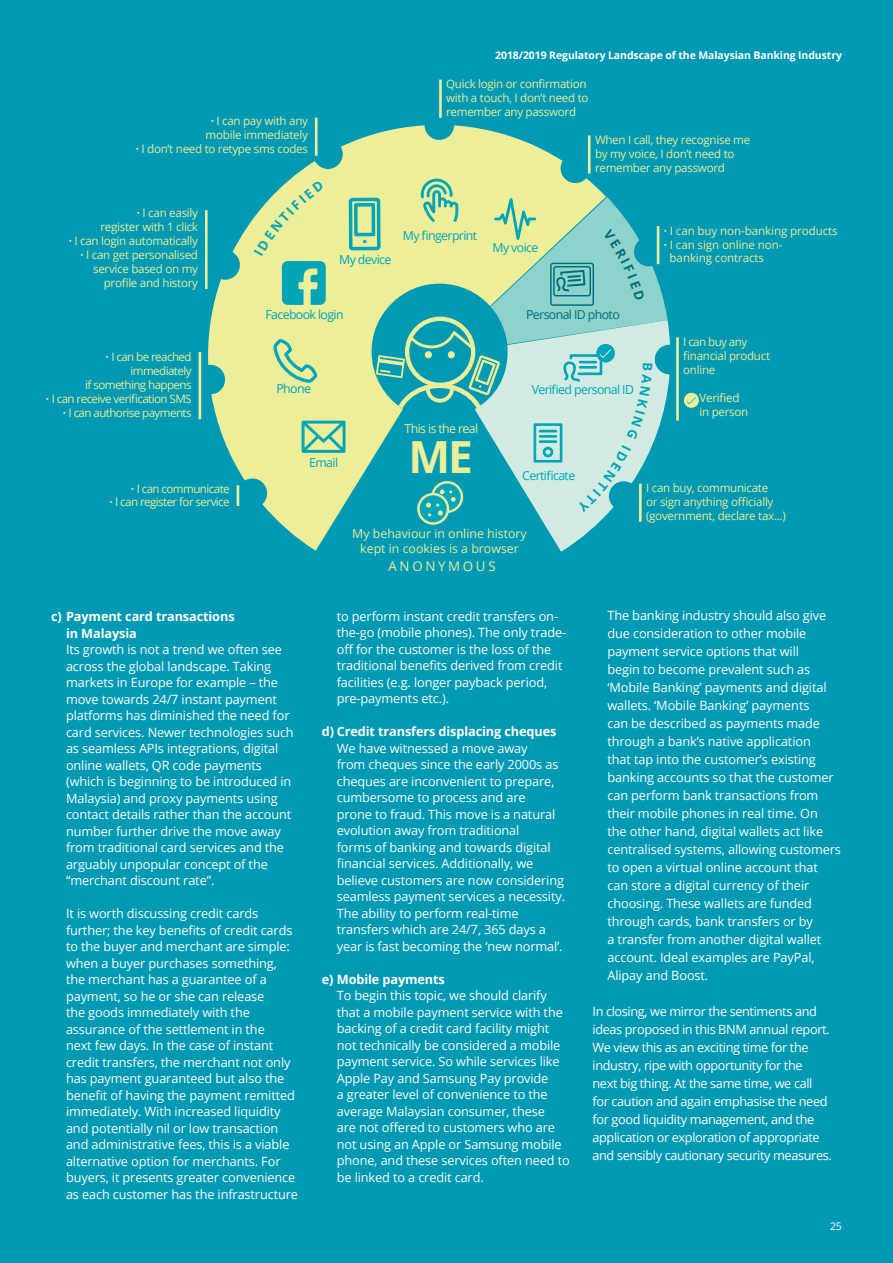
<style>
.page{position:relative;width:893px;height:1263px;background:#0099b3}
.page>*{position:absolute;margin:0;border:0;box-sizing:border-box;transform-origin:0 0}
.t1{font:700 44.25px "Open Sans";color:#ecee9a}
.t2{font:13.35px "Open Sans";letter-spacing:.2em;color:#ecee9a}
.t3{font:12.75px/16.5px "Open Sans";letter-spacing:-.01em;color:#fff}
.t4{font:12.75px/18px "Open Sans";letter-spacing:-.03em;color:#fff}
.t5{font:700 12.75px/16.5px "Open Sans";letter-spacing:-.01em;color:#fff}
.t6{font:12.3px "Open Sans";letter-spacing:-.05em;color:#00a5b8}
.t7{font:12.3px/14.9px "Open Sans";color:#ecee9a;text-align:center}
.t8{font:12.3px "Open Sans";letter-spacing:-.05em;color:#006f79}
.t9{font:12.3px "Open Sans";letter-spacing:-.05em;color:#ecee9a}
.t10{font:11.55px/14px "Open Sans";letter-spacing:-.025em;color:#ecee9a}
.t11{font:11.55px/14px "Open Sans";letter-spacing:-.05em;color:#ecee9a;text-align:right}
.t12{font:700 10.5px "Open Sans";letter-spacing:-.01em;color:#fff}
.t13{font:10.5px "Open Sans";color:#fff}
.s1{font-weight:700}
</style>
<div class="page">
<svg style="left:208px;top:125px;width:380px;height:426px"></svg>
<svg style="left:475px;top:323px;width:195px;height:229px"></svg>
<svg style="left:418px;top:494px;width:30px;height:29px"></svg>
<div style="left:417px;top:493px;width:32px;height:32px;border:2px solid #ecee9a;border-radius:50%"></div>
<hr style="left:439px;top:80px;width:3px;height:38px;background:#ecee9a">
<hr style="left:315px;top:118px;width:3px;height:38px;background:#ecee9a">
<hr style="left:205px;top:210px;width:3px;height:79px;background:#ecee9a">
<hr style="left:199px;top:352px;width:2px;height:67px;background:#ecee9a">
<hr style="left:237px;top:485px;width:2px;height:21px;background:#ecee9a">
<hr style="left:588px;top:135px;width:3px;height:39px;background:#ecee9a">
<hr style="left:639px;top:484px;width:3px;height:38px;background:#ecee9a">
<hr style="left:676px;top:337px;width:3px;height:84px;background:#ecee9a">
<svg style="left:683px;top:393px;width:16px;height:15px"></svg>
<svg style="left:254px;top:179px;width:414px;height:337px"></svg>
<p class="t10" style="left:136px;top:113px;width:174px;text-align:right"><span class="s1">·</span> I can pay with any<br>mobile immediately<br><span class="s1">·</span> I don’t need to retype sms codes</p>
<p class="t12" style="left:495px;top:48px;width:348px">2018/2019 Regulatory Landscape of the Malaysian Banking Industry</p>
<p class="t10" style="left:446px;top:77px;width:144px">Quick login or confirmation with a touch, I don’t need to remember any password</p>
<p class="t10" style="left:595px;top:133px;width:157px">When I call, they recognise me by my voice, I don’t need to remember any password</p>
<p class="t10" style="left:69px;top:206px;width:131px;text-align:right"><span class="s1">·</span> I can easily<br>register with 1 click<br><span class="s1">·</span> I can login automatically <span class="s1">·</span> I can get personalised service based on my profile and history</p>
<p class="t11" style="left:46px;top:350px;width:147px"><span class="s1">·</span> I can be reached immediately<br>if something happens<br><span class="s1">·</span> I can receive verification SMS <span class="s1">·</span> I can authorise payments</p>
<p class="t11" style="left:109px;top:481px;width:122px"><span class="s1">·</span> I can communicate<br><span class="s1">·</span> I can register for service</p>
<p class="t6" style="left:339px;top:252px;width:54px">My device</p>
<p class="t6" style="left:403px;top:228px;width:76px">My fingerprint</p>
<p class="t6" style="left:493px;top:239px;width:47px">My voice</p>
<p class="t10" style="left:664px;top:223px;width:175px"><span class="s1">·</span> I can buy non-banking products</p>
<p class="t10" style="left:664px;top:237px;width:120px"><span class="s1">·</span> I can sign online non-</p>
<p class="t10" style="left:670px;top:251px;width:96px">banking contracts</p>
<p class="t6" style="left:265px;top:306px;width:80px">Facebook login</p>
<p class="t6" style="left:276px;top:380px;width:36px">Phone</p>
<p class="t6" style="left:309px;top:454px;width:30px">Email</p>
<p class="t9" style="left:405px;top:420px;width:75px">This is the real</p>
<h1 class="t1" style="left:409px;top:425px;width:66px">ME</h1>
<p class="t8" style="left:526px;top:306px;width:95px">Personal ID photo</p>
<p class="t6" style="left:532px;top:381px;width:104px">Verified personal ID</p>
<p class="t10" style="left:683px;top:335px;width:88px">I can buy any financial product online</p>
<p class="t10" style="left:700px;top:390px;width:50px">Verified in person</p>
<p class="t6" style="left:522px;top:467px;width:54px">Certificate</p>
<p class="t10" style="left:646px;top:481px;width:141px">I can buy, communicate<br>or sign anything officially (government, declare tax...)</p>
<p class="t5" style="left:66px;top:608px;width:170px;text-indent:-15px">c) Payment card transactions in Malaysia</p>
<p class="t3" style="left:66px;top:641px;width:229px">Its growth is not a trend we often see across the global landscape. Taking markets in Europe for example – the move towards 24/7 instant payment platforms has diminished the need for card services. Newer technologies such as seamless APIs integrations, digital online wallets, QR code payments (which is beginning to be introduced in Malaysia) and proxy payments using contact details rather than the account number further drive the move away from traditional card services and the arguably unpopular concept of the “merchant discount rate”.</p>
<p class="t3" style="left:66px;top:905px;width:233px">It is worth discussing credit cards further; the key benefits of credit cards to the buyer and merchant are simple: when a buyer purchases something, the merchant has a guarantee of a payment, so he or she can release<br>the goods immediately with the assurance of the settlement in the<br>next few days. In the case of instant credit transfers, the merchant not only has payment guaranteed but also the benefit of having the payment remitted immediately. With increased liquidity and potentially nil or low transaction and administrative fees, this is a viable alternative option for merchants. For buyers, it presents greater convenience as each customer has the infrastructure</p>
<p class="t7" style="left:352px;top:526px;width:176px">My behaviour in online history kept in cookies is a browser</p>
<p class="t2" style="left:389px;top:557px;width:109px">ANONYMOUS</p>
<p class="t3" style="left:337px;top:608px;width:231px">to perform instant credit transfers on&shy;the-go (mobile phones). The only trade&shy;off for the customer is the loss of the traditional benefits derived from credit facilities (e.g. longer payback period, pre-payments etc.).</p>
<p class="t5" style="left:322px;top:723px;width:236px">d) Credit transfers displacing cheques</p>
<p class="t3" style="left:337px;top:740px;width:230px">We have witnessed a move away<br>from cheques since the early 2000s as cheques are inconvenient to prepare, cumbersome to process and are<br>prone to fraud. This move is a natural evolution away from traditional<br>forms of banking and towards digital financial services. Additionally, we believe customers are now considering seamless payment services a necessity.<br>The ability to perform real-time transfers which are 24/7, 365 days a year is fast becoming the ‘new normal’.</p>
<p class="t5" style="left:322px;top:971px;width:125px">e) Mobile payments</p>
<p class="t3" style="left:337px;top:987px;width:234px">To begin this topic, we should clarify that a mobile payment service with the backing of a credit card facility might not technically be considered a mobile payment service. So while services like Apple Pay and Samsung Pay provide<br>a greater level of convenience to the average Malaysian consumer, these<br>are not offered to customers who are not using an Apple or Samsung mobile phone, and these services often need to be linked to a credit card.</p>
<p class="t3" style="left:607px;top:606px;width:235px;line-height:18px">The banking industry should also give due consideration to other mobile payment service options that will<br>begin to become prevalent such as ‘Mobile Banking’ payments and digital wallets. ‘Mobile Banking’ payments<br>can be described as payments made through a bank’s native application<br>that tap into the customer’s existing banking accounts so that the customer can perform bank transactions from their mobile phones in real time. On<br>the other hand, digital wallets act like centralised systems, allowing customers to open a virtual online account that can store a digital currency of their choosing. These wallets are funded through cards, bank transfers or by<br>a transfer from another digital wallet account. Ideal examples are PayPal, Alipay and Boost.</p>
<p class="t4" style="left:592px;top:1002px;width:241px">In closing, we mirror the sentiments and ideas proposed in this BNM annual report.<br>We view this as an exciting time for the industry, ripe with opportunity for the<br>next big thing. At the same time, we call for caution and again emphasise the need for good liquidity management, and the application or exploration of appropriate and sensibly cautionary security measures.</p>
<p class="t13" style="left:830px;top:1219px;width:13px">25</p>
</div>
